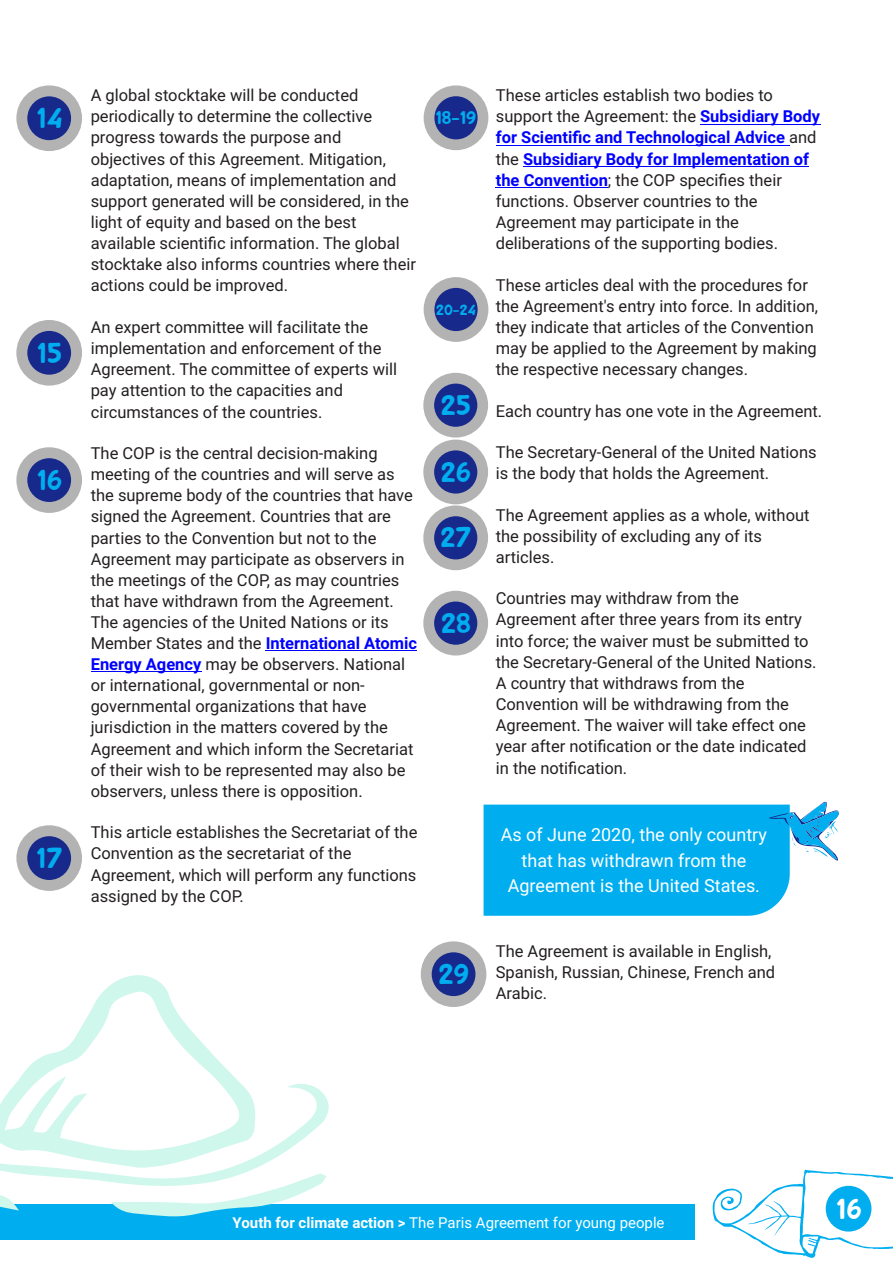
<style>
.page{position:relative;width:893px;height:1263px;background:#fff}
.page>*{position:absolute;margin:0;border:0;box-sizing:border-box;transform-origin:0 0}
.t1{font:27px "Bluberry";color:#00aeef}
.t2{font:27px "Bluberry";color:#fff}
.t3{font:26.7px "Bluberry";color:#00aeef}
.t4{font:18px/25.5px "Roboto";color:#fff;text-align:center}
.t5{font:17.25px "Bluberry";color:#00aeef}
.t6{font:16.5px/21.1px "Roboto";color:#231f20}
.t7{font:15px "Roboto";color:#fff}
.t8{font:13.95px "Bluberry";color:#00aeef}
.s1{font-weight:700;color:#00f}
.s2{font-weight:700}
</style>
<div class="page">
<hr style="left:266px;top:650px;width:151px;height:1px;background:#00f">
<hr style="left:91px;top:671px;width:110px;height:1px;background:#00f">
<div style="left:0;top:1205px;width:695px;height:35px;background:#00aeef"></div>
<svg style="left:713px;top:1169px;width:180px;height:89px"></svg>
<div style="left:826px;top:1186px;width:45px;height:45px;background:#00aeef;border-radius:50%"></div>
<hr style="left:700px;top:124px;width:120px;height:1px;background:#00f">
<hr style="left:496px;top:145px;width:293px;height:1px;background:#00f">
<hr style="left:523px;top:166px;width:286px;height:1px;background:#00f">
<hr style="left:496px;top:187px;width:112px;height:1px;background:#00f">
<svg style="left:484px;top:801px;width:355px;height:115px;background:#23b8f0"></svg>
<svg style="left:21px;top:975px;width:212px;height:101px"></svg>
<svg style="left:0;top:1076px;width:329px;height:141px"></svg>
<div style="left:16px;top:85px;width:66px;height:66px;background:#b3b3b3;border-radius:50%"></div>
<div style="left:27px;top:96px;width:44px;height:44px;background:#18298c;border-radius:50%"></div>
<div style="left:424px;top:85px;width:64px;height:65px;background:#b3b3b3;border-radius:50%"></div>
<div style="left:434px;top:96px;width:44px;height:43px;background:#18298c;border-radius:50%"></div>
<div style="left:16px;top:320px;width:66px;height:66px;background:#b3b3b3;border-radius:50%"></div>
<div style="left:27px;top:331px;width:44px;height:44px;background:#18298c;border-radius:50%"></div>
<div style="left:16px;top:447px;width:66px;height:66px;background:#b3b3b3;border-radius:50%"></div>
<div style="left:27px;top:458px;width:44px;height:44px;background:#18298c;border-radius:50%"></div>
<div style="left:424px;top:277px;width:64px;height:65px;background:#b3b3b3;border-radius:50%"></div>
<div style="left:434px;top:288px;width:44px;height:43px;background:#18298c;border-radius:50%"></div>
<div style="left:423px;top:505px;width:65px;height:65px;background:#b3b3b3;border-radius:50%"></div>
<div style="left:434px;top:516px;width:43px;height:43px;background:#18298c;border-radius:50%"></div>
<div style="left:423px;top:591px;width:65px;height:64px;background:#b3b3b3;border-radius:50%"></div>
<div style="left:434px;top:601px;width:43px;height:44px;background:#18298c;border-radius:50%"></div>
<div style="left:421px;top:941px;width:65px;height:66px;background:#b3b3b3;border-radius:50%"></div>
<div style="left:432px;top:952px;width:43px;height:44px;background:#18298c;border-radius:50%"></div>
<div style="left:16px;top:825px;width:66px;height:66px;background:#b3b3b3;border-radius:50%"></div>
<div style="left:27px;top:836px;width:44px;height:44px;background:#18298c;border-radius:50%"></div>
<div style="left:423px;top:440px;width:65px;height:64px;background:#b3b3b3;border-radius:50%"></div>
<div style="left:434px;top:450px;width:43px;height:44px;background:#18298c;border-radius:50%"></div>
<div style="left:423px;top:373px;width:65px;height:65px;background:#b3b3b3;border-radius:50%"></div>
<div style="left:434px;top:384px;width:43px;height:43px;background:#18298c;border-radius:50%"></div>
<p class="t6" style="left:91px;top:86px;width:327px">A global stocktake will be conducted periodically to determine the collective progress towards the purpose and objectives of this Agreement. Mitigation, adaptation, means of implementation and support generated will be considered, in the light of equity and based on the best available scientific information. The global stocktake also informs countries where their actions could be improved.</p>
<h1 class="t1" style="left:36px;top:108px;width:28px">14</h1>
<p class="t5" style="left:435px;top:111px;width:42px">18-19</p>
<h1 class="t1" style="left:37px;top:342px;width:27px">15</h1>
<h1 class="t1" style="left:37px;top:469px;width:27px">16</h1>
<h1 class="t1" style="left:36px;top:847px;width:28px">17</h1>
<p class="t6" style="left:91px;top:318px;width:308px">An expert committee will facilitate the implementation and enforcement of the Agreement. The committee of experts will pay attention to the capacities and circumstances of the countries.</p>
<p class="t6" style="left:91px;top:444px;width:328px">The COP is the central decision-making meeting of the countries and will serve as the supreme body of the countries that have signed the Agreement. Countries that are parties to the Convention but not to the Agreement may participate as observers in the meetings of the COP, as may countries that have withdrawn from the Agreement.<br>The agencies of the United Nations or its Member States and the <span class="s1">International Atomic Energy Agency</span> may be observers. National or international, governmental or non&shy;governmental organizations that have jurisdiction in the matters covered by the Agreement and which inform the Secretariat of their wish to be represented may also be observers, unless there is opposition.</p>
<p class="t6" style="left:91px;top:824px;width:328px">This article establishes the Secretariat of the Convention as the secretariat of the Agreement, which will perform any functions assigned by the COP.</p>
<p class="t8" style="left:436px;top:304px;width:41px">20-24</p>
<h2 class="t3" style="left:441px;top:395px;width:32px">25</h2>
<h2 class="t3" style="left:441px;top:461px;width:32px">26</h2>
<h2 class="t3" style="left:440px;top:527px;width:33px">27</h2>
<h2 class="t3" style="left:441px;top:613px;width:31px">28</h2>
<h1 class="t1" style="left:438px;top:964px;width:32px">29</h1>
<p class="t6" style="left:496px;top:86px;width:326px">These articles establish two bodies to support the Agreement: the <span class="s1">Subsidiary Body for Scientific and Technological Advice</span> and the <span class="s1">Subsidiary Body for Implementation of the Convention</span>; the COP specifies their functions. Observer countries to the Agreement may participate in the deliberations of the supporting bodies.</p>
<p class="t6" style="left:496px;top:276px;width:324px">These articles deal with the procedures for the Agreement's entry into force. In addition, they indicate that articles of the Convention may be applied to the Agreement by making the respective necessary changes.</p>
<p class="t6" style="left:496px;top:402px;width:328px">Each country has one vote in the Agreement.</p>
<p class="t6" style="left:496px;top:443px;width:322px">The Secretary-General of the United Nations is the body that holds the Agreement.</p>
<p class="t6" style="left:496px;top:506px;width:315px">The Agreement applies as a whole, without the possibility of excluding any of its articles.</p>
<p class="t6" style="left:496px;top:590px;width:322px">Countries may withdraw from the Agreement after three years from its entry into force; the waiver must be submitted to the Secretary-General of the United Nations.<br>A country that withdraws from the Convention will be withdrawing from the Agreement. The waiver will take effect one year after notification or the date indicated in the notification.</p>
<p class="t4" style="left:501px;top:824px;width:268px">As of June 2020, the only country that has withdrawn from the<br>Agreement is the United States.</p>
<p class="t6" style="left:496px;top:942px;width:281px">The Agreement is available in English,<br>Spanish, Russian, Chinese, French and<br>Arabic.</p>
<p class="t7" style="left:233px;top:1216px;width:433px"><span class="s2">Youth for climate action &gt;</span> The Paris Agreement for young people</p>
<h1 class="t2" style="left:836px;top:1198px;width:27px">16</h1>
</div>
